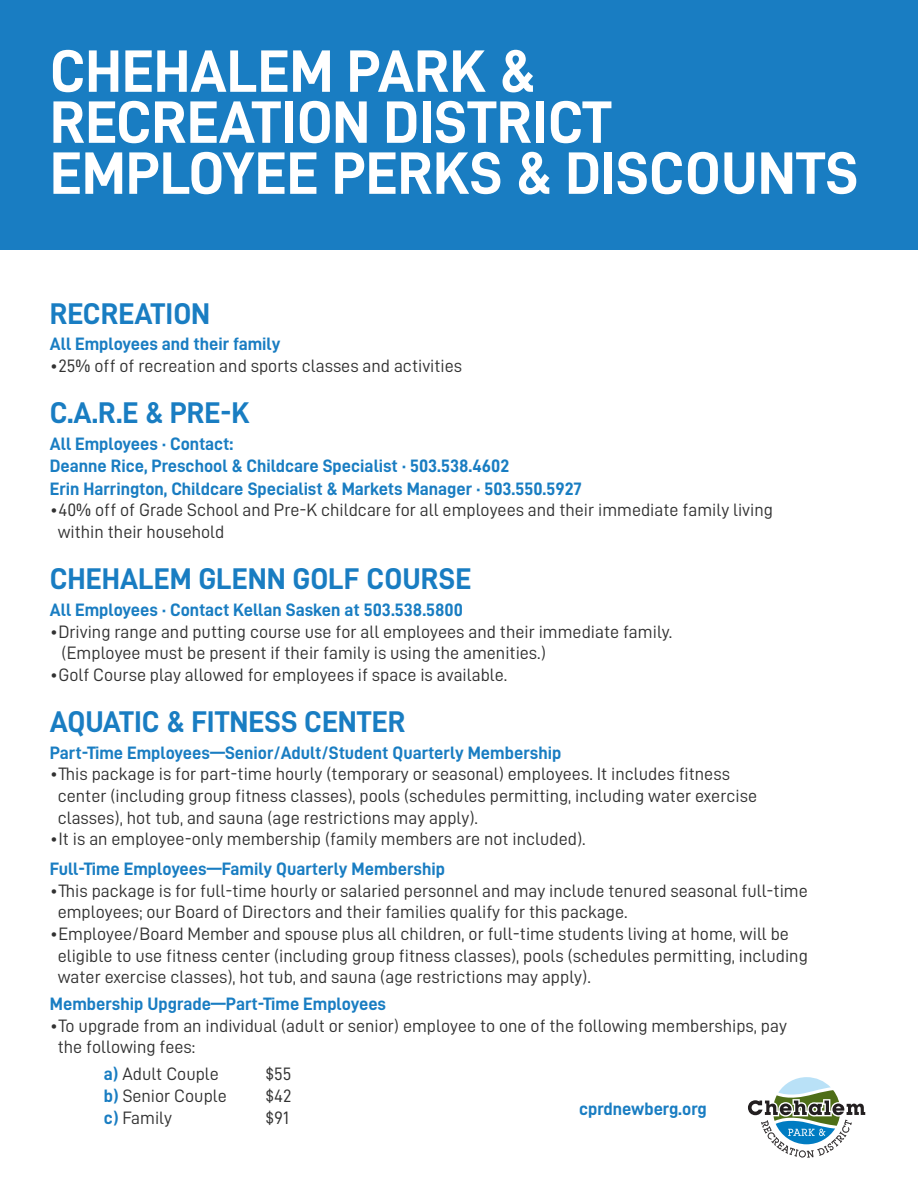
<style>
.page{position:relative;width:918px;height:1188px;background:#fff}
.page>*{position:absolute;margin:0;border:0;box-sizing:border-box;transform-origin:0 0}
.t1{font:60px/51px "D DIN Bold";color:#fff}
.t2{font:30px "D DIN Bold";color:#197dc2}
.t3{font:18px/21.6px "D DIN";color:#313131}
.t4{font:18px/22.5px "D DIN Bold";color:#197dc2}
.s1{font-family:"D DIN Bold";color:#197dc2}
</style>
<div class="page">
<div style="left:0;top:0;width:918px;height:250px;background:#197dc2"></div>
<svg style="left:748px;top:1077px;width:118px;height:81px"></svg>
<h1 class="t1" style="left:50px;top:44px;width:810px">CHEHALEM PARK &amp;<br>RECREATION DISTRICT<br>EMPLOYEE PERKS &amp; DISCOUNTS</h1>
<h2 class="t2" style="left:50px;top:297px;width:162px">RECREATION</h2>
<p class="t4" style="left:50px;top:332px;width:232px">All Employees and their family</p>
<p class="t3" style="left:50px;top:354px;width:414px">•25% off of recreation and sports classes and activities</p>
<h2 class="t2" style="left:50px;top:396px;width:201px">C.A.R.E &amp; PRE-K</h2>
<p class="t4" style="left:50px;top:432px;width:533px">All Employees · Contact:<br>Deanne Rice, Preschool &amp; Childcare Specialist · 503.538.4602<br>Erin Harrington, Childcare Specialist &amp; Markets Manager · 503.550.5927</p>
<p class="t3" style="left:58px;top:499px;width:717px;text-indent:-8px">•40% off of Grade School and Pre-K childcare for all employees and their immediate family living within their household</p>
<h2 class="t2" style="left:50px;top:562px;width:423px">CHEHALEM GLENN GOLF COURSE</h2>
<p class="t4" style="left:50px;top:598px;width:415px">All Employees · Contact Kellan Sasken at 503.538.5800</p>
<p class="t3" style="left:62px;top:620px;width:612px;text-indent:-12px">•Driving range and putting course use for all employees and their immediate family. (Employee must be present if their family is using the amenities.)</p>
<p class="t3" style="left:50px;top:663px;width:459px">•Golf Course play allowed for employees if space is available.</p>
<h2 class="t2" style="left:50px;top:705px;width:357px">AQUATIC &amp; FITNESS CENTER</h2>
<p class="t4" style="left:50px;top:741px;width:513px">Part-Time Employees—Senior/Adult/Student Quarterly Membership</p>
<p class="t3" style="left:58px;top:763px;width:701px;text-indent:-8px">•This package is for part-time hourly (temporary or seasonal) employees. It includes fitness center (including group fitness classes), pools (schedules permitting, including water exercise classes), hot tub, and sauna (age restrictions may apply).</p>
<p class="t3" style="left:50px;top:828px;width:537px">•It is an employee-only membership (family members are not included).</p>
<p class="t4" style="left:50px;top:857px;width:397px">Full-Time Employees—Family Quarterly Membership</p>
<p class="t3" style="left:58px;top:879px;width:752px;text-indent:-8px">•This package is for full-time hourly or salaried personnel and may include tenured seasonal full-time employees; our Board of Directors and their families qualify for this package.</p>
<p class="t3" style="left:58px;top:923px;width:752px;text-indent:-8px">•Employee/Board Member and spouse plus all children, or full-time students living at home, will be eligible to use fitness center (including group fitness classes), pools (schedules permitting, including water exercise classes), hot tub, and sauna (age restrictions may apply).</p>
<p class="t4" style="left:50px;top:992px;width:338px">Membership Upgrade—Part-Time Employees</p>
<p class="t3" style="left:58px;top:1014px;width:731px;text-indent:-8px">•To upgrade from an individual (adult or senior) employee to one of the following memberships, pay the following fees:</p>
<p class="t3" style="left:104px;top:1063px;width:117px"><span class="s1">a)</span> Adult Couple</p>
<p class="t3" style="left:266px;top:1063px;width:27px">$55</p>
<p class="t3" style="left:104px;top:1085px;width:124px"><span class="s1">b)</span> Senior Couple</p>
<p class="t3" style="left:266px;top:1085px;width:27px">$42</p>
<p class="t3" style="left:104px;top:1106px;width:70px"><span class="s1">c)</span> Family</p>
<p class="t3" style="left:266px;top:1106px;width:25px">$91</p>
<p class="t4" style="left:579px;top:1097px;width:129px">cprdnewberg.org</p>
</div>
